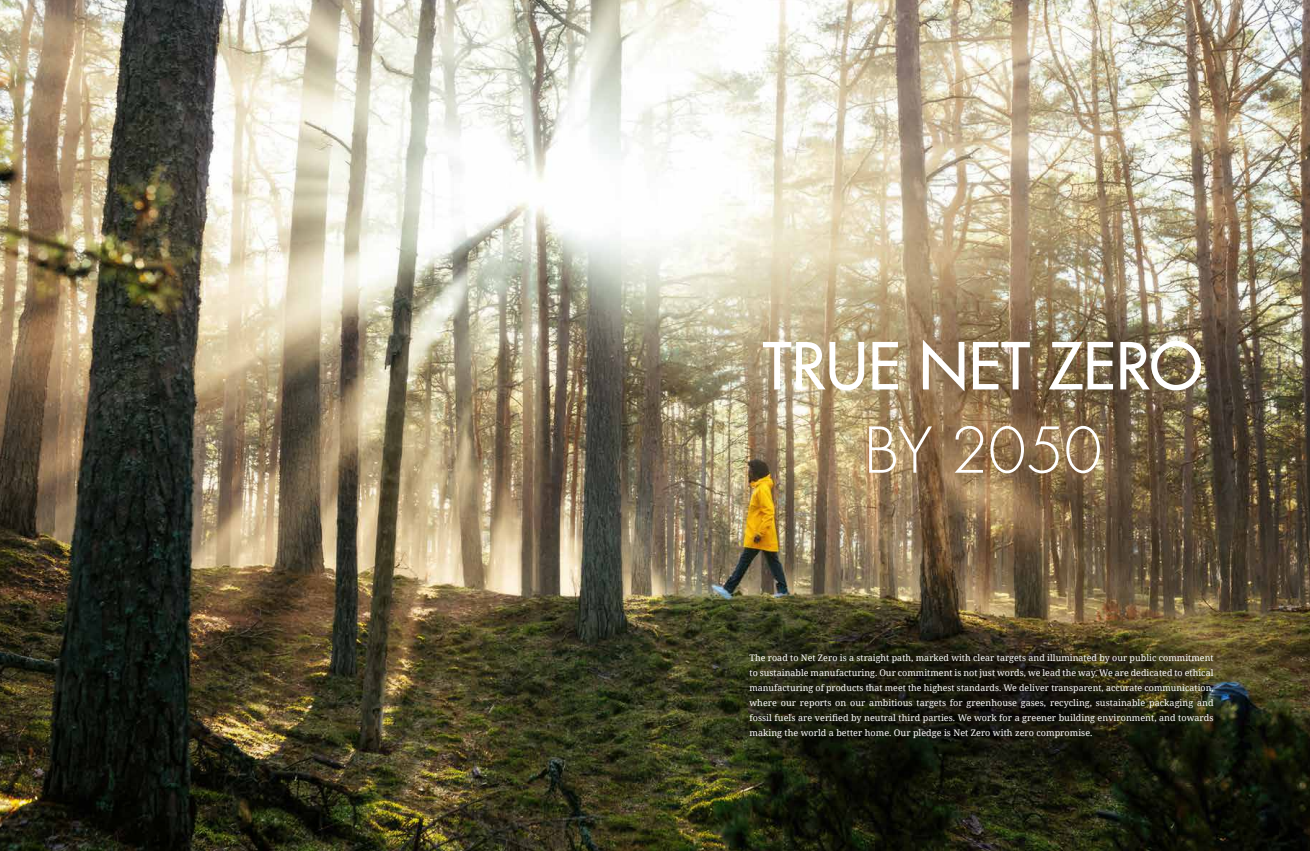
<style>
.page{position:relative;width:1310px;height:851px;background:#fff}
.page>*{position:absolute;margin:0;border:0;box-sizing:border-box;transform-origin:0 0}
.t1{font:300 69.3px "Futura";color:#fff}
.t2{font:63px "Futura";color:#fff}
.t3{font:9px/15px "Noto Serif";letter-spacing:.005em;color:#fff;text-align:justify}
</style>
<div class="page">
<img style="left:0;top:0;width:1310px;height:850px">
<h2 class="t2" style="left:763px;top:326px;width:441px">TRUE NET ZERO</h2>
<h1 class="t1" style="left:863px;top:410px;width:241px">BY 2050</h1>
<p class="t3" style="left:749px;top:649px;width:465px">The road to Net Zero is a straight path, marked with clear targets and illuminated by our public commitment to sustainable manufacturing. Our commitment is not just words, we lead the way. We are dedicated to ethical manufacturing of products that meet the highest standards. We deliver transparent, accurate communication, where our reports on our ambitious targets for greenhouse gases, recycling, sustainable packaging and fossil fuels are verified by neutral third parties. We work for a greener building environment, and towards making the world a better home. Our pledge is Net Zero with zero compromise.</p>
</div>
